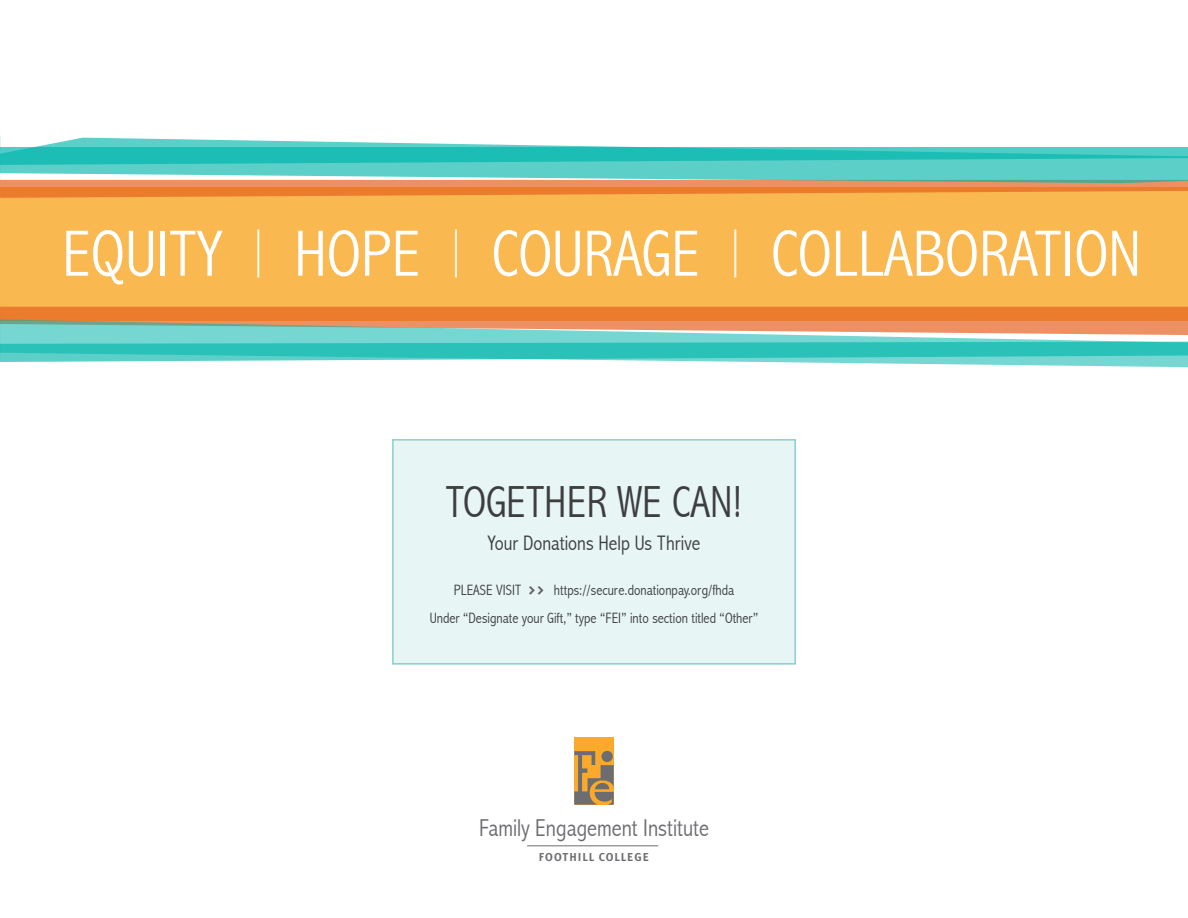
<style>
.page{position:relative;width:1188px;height:918px;background:#fff}
.page>*{position:absolute;margin:0;border:0;box-sizing:border-box;transform-origin:0 0}
.t1{font:300 condensed 66px "Abadi";color:#fff}
.t2{font:300 condensed 45px "Abadi";color:#3e3e3f}
.t3{font:300 condensed 24.45px "Abadi";color:#6c6d70}
.t4{font:300 condensed 21px "Abadi";color:#3e3e3f}
.t5{font:300 condensed 15px/28.5px "Abadi";color:#3e3e3f;text-align:center}
.t6{font:700 11.55px "Meta Plus";letter-spacing:.09em;color:#6c6d70}
.s1{font-family:"Helvetica Neue";font-weight:100;font-stretch:normal;font-size:48px}
.s2{font-family:"Aqua Grotesque";font-weight:400;font-stretch:normal;font-size:18px;color:#636366}
</style>
<div class="page">
<div style="left:392px;top:439px;width:404px;height:226px;background:#e7f5f5"></div>
<div style="left:392px;top:439px;width:404px;height:226px;border:2px solid #89d1ce"></div>
<div style="left:0;top:188px;width:1188px;height:133px;background:#fab850"></div>
<div style="left:0;top:307px;width:1188px;height:12px;background:#eb7b2d"></div>
<svg style="left:0;top:183px;width:1188px;height:15px"></svg>
<svg style="left:0;top:138px;width:1188px;height:45px;fill:#5ccfc9"></svg>
<svg style="left:0;top:319px;width:1188px;height:48px"></svg>
<svg style="left:0;top:342px;width:1188px;height:20px;background:#44c8c1"></svg>
<svg style="left:0;top:147px;width:1188px;height:18px;background:#2fc2bb"></svg>
<div style="left:574px;top:737px;width:40px;height:68px;background:#faa92a"></div>
<svg style="left:574px;top:751px;width:40px;height:54px"></svg>
<hr style="left:527px;top:846px;width:131px;height:1px;background:#6c6d70">
<h1 class="t1" style="left:62px;top:218px;width:1081px">EQUITY <span class="s1">|</span> HOPE <span class="s1">|</span> COURAGE <span class="s1">|</span> COLLABORATION</h1>
<h2 class="t2" style="left:446px;top:477px;width:298px">TOGETHER WE CAN!</h2>
<h3 class="t4" style="left:488px;top:531px;width:214px">Your Donations Help Us Thrive</h3>
<p class="t5" style="left:430px;top:576px;width:330px">PLEASE VISIT <span class="s2">&gt;&gt;</span> https://secure.donationpay.org/fhda<br>Under “Designate your Gift,” type “FEI” into section titled “Other”</p>
<h3 class="t3" style="left:479px;top:814px;width:231px">Family Engagement Institute</h3>
<p class="t6" style="left:539px;top:850px;width:112px">FOOTHILL COLLEGE</p>
</div>
